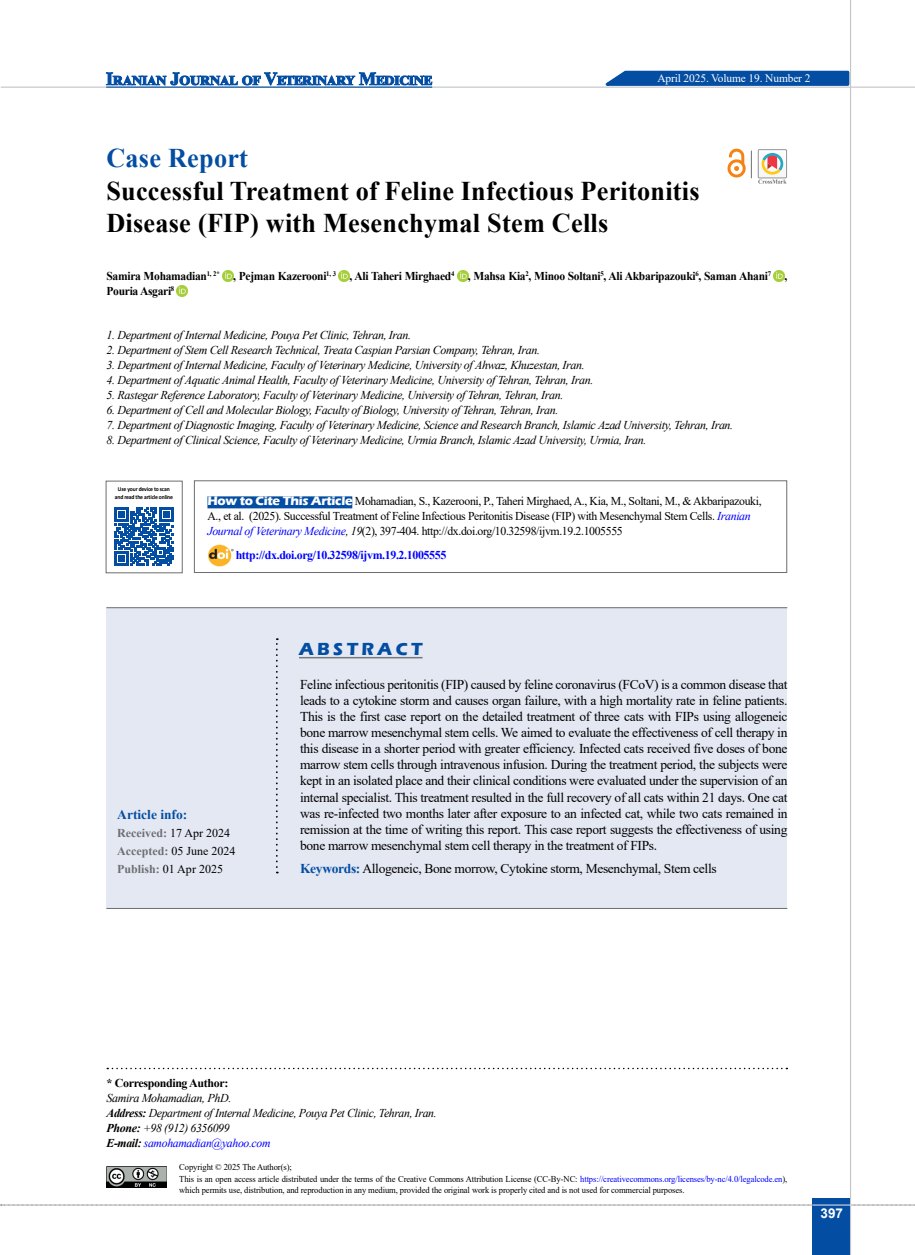
<style>
.page{position:relative;width:915px;height:1255px;background:#fff}
.page>*{position:absolute;margin:0;border:0;box-sizing:border-box;transform-origin:0 0}
.t1{font:700 27px/32.4px "Times New Roman";letter-spacing:.01em;color:#000}
.t2{font:700 27px "Times New Roman";letter-spacing:.01em;color:#034da2}
.t3{font:700 18px "Eras ITC";color:#034da2}
.t4{font:13.5px/16px "Times New Roman";letter-spacing:-.025em;color:#000;text-align:justify}
.t5{font:700 13.5px "Times New Roman";color:#034da2}
.t6{font:700 13.5px "Arial";color:#fff}
.t7{font:italic 12px/15px "Times New Roman";letter-spacing:-.03em;color:#000}
.t8{font:12px/15px "Times New Roman";letter-spacing:-.03em;color:#000}
.t9{font:700 12px/14.4px "Times New Roman";letter-spacing:-.025em;color:#000;scale:.96 1}
.t10{font:12px/18.3px "Times New Roman";color:#000}
.t11{font:700 12px "Times New Roman";letter-spacing:-.03em;color:#00f}
.t12{font:700 12px "Times New Roman";letter-spacing:-.025em;color:#000}
.t13{font:11.4px "Times New Roman";letter-spacing:-.01em;color:#fff}
.t14{font:9px/12.1px "Times New Roman";letter-spacing:-.01em;color:#000;scale:.95 1}
.t15{font:700 6px/7.5px "Calibri";letter-spacing:-.025em;color:#000;text-align:center;scale:.94 1}
.s1{font-family:"Eras ITC";font-weight:700;font-size:12.75px;color:#fff}
.s2{font-style:italic;color:#00f}
.s3{font-style:italic}
.s4{font-weight:700;color:#6d6e71}
.s5{font-weight:700;color:#034da2}
.s6{font-weight:700}
.s7{color:#00f}
</style>
<div class="page">
<svg style="left:1px;top:1204px;width:914px;height:1px"></svg>
<div style="left:812px;top:1198px;width:38px;height:56px;background:#034da2"></div>
<hr style="left:849px;top:0;width:1px;height:1254px;background:#c2c4c6">
<hr style="left:1px;top:87px;width:913px;height:1px;background:#c2c4c6">
<hr style="left:812px;top:1204px;width:38px;height:1px;background:#ebebec">
<svg style="left:597px;top:69px;width:253px;height:18px;background:#3772b4"></svg>
<svg style="left:106px;top:72px;width:326px;height:14px"></svg>
<hr style="left:106px;top:87px;width:326px;height:1px;background:#034da2">
<div style="left:106px;top:607px;width:680px;height:301px;background:#e4e8f3"></div>
<svg style="left:222px;top:271px;width:11px;height:11px"></svg>
<svg style="left:339px;top:271px;width:11px;height:11px"></svg>
<svg style="left:457px;top:271px;width:11px;height:11px"></svg>
<svg style="left:773px;top:271px;width:11px;height:11px"></svg>
<svg style="left:177px;top:285px;width:10px;height:11px"></svg>
<svg style="left:107px;top:1067px;width:680px;height:2px"></svg>
<svg style="left:276px;top:638px;width:2px;height:235px"></svg>
<hr style="left:299px;top:657px;width:123px;height:1px;background:#77787b">
<div style="left:194px;top:480px;width:592px;height:93px;border:1px solid #6d6e71"></div>
<div style="left:207px;top:496px;width:145px;height:12px;background:#034da2"></div>
<img style="left:208px;top:544px;width:25px;height:22px">
<div style="left:106px;top:480px;width:76px;height:93px;border:1px solid #6d6e71"></div>
<svg style="left:115px;top:507px;width:58px;height:58px"></svg>
<hr style="left:106px;top:607px;width:681px;height:1px;background:#6d6e71">
<hr style="left:106px;top:908px;width:681px;height:1px;background:#6d6e71">
<svg style="left:727px;top:149px;width:24px;height:29px"></svg>
<div style="left:757px;top:149px;width:29px;height:29px;border:1px solid #939598"></div>
<svg style="left:757px;top:150px;width:29px;height:34px"></svg>
<img style="left:106px;top:1166px;width:60px;height:21px">
<p class="t13" style="left:657px;top:70px;width:154px">April 2025. Volume 19. Number 2</p>
<h1 class="t2" style="left:106px;top:139px;width:143px">Case Report</h1>
<h1 class="t1" style="left:106px;top:173px;width:594px">Successful Treatment of Feline Infectious Peritonitis<br>Disease (FIP) with Mesenchymal Stem Cells</h1>
<p class="t9" style="left:106px;top:268px;width:710px">Samira Mohamadian<sup>1,</sup> <sup>2*</sup> , Pejman Kazerooni<sup>1,</sup> <sup>3</sup> , Ali Taheri Mirghaed<sup>4</sup> , Mahsa Kia<sup>2</sup>, Minoo Soltani<sup>5</sup>, Ali Akbaripazouki<sup>6</sup>, Saman Ahani<sup>7</sup> ,<br>Pouria Asgari<sup>8</sup></p>
<p class="t7" style="left:106px;top:327px;width:306px">1. Department of Internal Medicine, Pouya Pet Clinic, Tehran, Iran.</p>
<p class="t7" style="left:106px;top:342px;width:435px">2. Department of Stem Cell Research Technical, Treata Caspian Parsian Company, Tehran, Iran.</p>
<p class="t7" style="left:106px;top:357px;width:479px">3. Department of Internal Medicine, Faculty of Veterinary Medicine, University of Ahwaz, Khuzestan, Iran.</p>
<p class="t7" style="left:106px;top:372px;width:488px">4. Department of Aquatic Animal Health, Faculty of Veterinary Medicine, University of Tehran, Tehran, Iran.</p>
<p class="t7" style="left:106px;top:387px;width:458px">5. Rastegar Reference Laboratory, Faculty of Veterinary Medicine, University of Tehran, Tehran, Iran.</p>
<p class="t7" style="left:106px;top:402px;width:453px">6. Department of Cell and Molecular Biology, Faculty of Biology, University of Tehran, Tehran, Iran.</p>
<p class="t7" style="left:106px;top:417px;width:628px">7. Department of Diagnostic Imaging, Faculty of Veterinary Medicine, Science and Research Branch, Islamic Azad University, Tehran, Iran.</p>
<p class="t7" style="left:106px;top:432px;width:541px">8. Department of Clinical Science, Faculty of Veterinary Medicine, Urmia Branch, Islamic Azad University, Urmia, Iran.</p>
<p class="t15" style="left:115px;top:485px;width:63px">Use your device to scan and read the article online</p>
<p class="t8" style="left:207px;top:493px;width:555px"><span class="s1">How to Cite This Article</span> Mohamadian, S., Kazerooni, P., Taheri Mirghaed, A., Kia, M., Soltani, M., &amp; Akbaripazouki,<br>A., et al. (2025). Successful Treatment of Feline Infectious Peritonitis Disease (FIP) with Mesenchymal Stem Cells. <span class="s2">Iranian<br>Journal of Veterinary Medicine</span><span class="s3">, 19</span>(2), 397-404. http://dx.doi.org/10.32598/ijvm.19.2.1005555</p>
<p class="t11" style="left:236px;top:546px;width:212px">http://dx.doi.org/10.32598/ijvm.19.2.1005555</p>
<h2 class="t3" style="left:299px;top:638px;width:125px">A B S T R A C T</h2>
<p class="t5" style="left:117px;top:804px;width:72px">Article info:</p>
<p class="t10" style="left:117px;top:823px;width:120px"><span class="s4">Received:</span> 17 Apr 2024<br><span class="s4">Accepted:</span> 05 June 2024<br><span class="s4">Publish:</span> 01 Apr 2025</p>
<p class="t4" style="left:300px;top:676px;width:488px">Feline infectious peritonitis (FIP) caused by feline coronavirus (FCoV) is a common disease that leads to a cytokine storm and causes organ failure, with a high mortality rate in feline patients.<br>This is the first case report on the detailed treatment of three cats with FIPs using allogeneic bone marrow mesenchymal stem cells. We aimed to evaluate the effectiveness of cell therapy in this disease in a shorter period with greater efficiency. Infected cats received five doses of bone marrow stem cells through intravenous infusion. During the treatment period, the subjects were kept in an isolated place and their clinical conditions were evaluated under the supervision of an internal specialist. This treatment resulted in the full recovery of all cats within 21 days. One cat was re-infected two months later after exposure to an infected cat, while two cats remained in remission at the time of writing this report. This case report suggests the effectiveness of using bone marrow mesenchymal stem cell therapy in the treatment of FIPs.</p>
<p class="t4" style="left:300px;top:860px;width:418px"><span class="s5">Keywords:</span> Allogeneic, Bone morrow, Cytokine storm, Mesenchymal, Stem cells</p>
<p class="t12" style="left:106px;top:1073px;width:123px">* Corresponding Author:</p>
<p class="t7" style="left:106px;top:1089px;width:331px">Samira Mohamadian, PhD.<br><span class="s6">Address:</span> Department of Internal Medicine, Pouya Pet Clinic, Tehran, Iran.<br><span class="s6">Phone:</span> +98 (912) 6356099<br><span class="s6">E-mail:</span> <span class="s7">samohamadian@yahoo.com</span></p>
<p class="t14" style="left:179px;top:1160px;width:641px">Copyright © 2025 The Author(s);<br>This is an open access article distributed under the terms of the Creative Commons Attribution License (CC-By-NC: <span class="s7">https://creativecommons.org/licenses/by-nc/4.0/legalcode.en</span>),</p>
<p class="t14" style="left:179px;top:1183px;width:533px">which permits use, distribution, and reproduction in any medium, provided the original work is properly cited and is not used for commercial purposes.</p>
<p class="t6" style="left:820px;top:1203px;width:24px">397</p>
</div>
